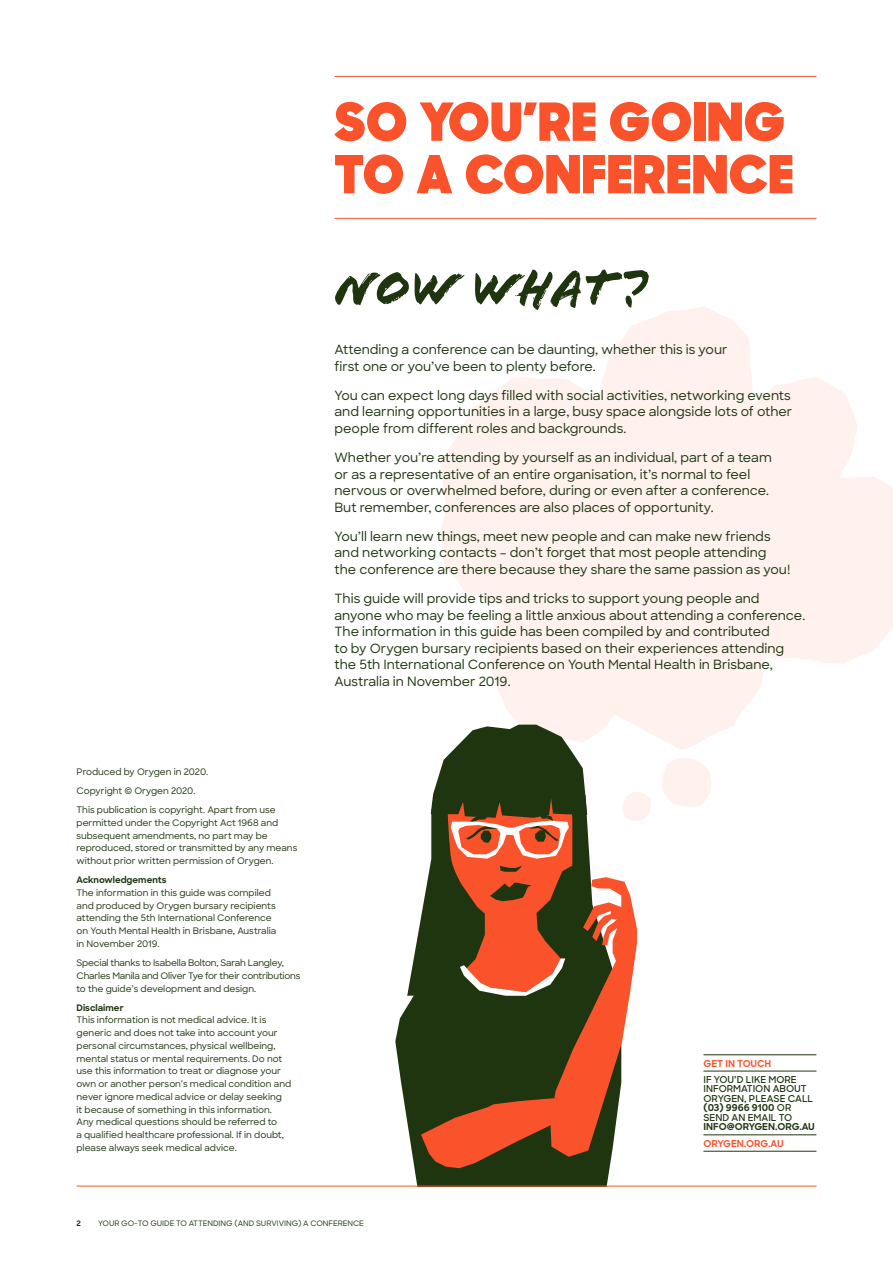
<style>
.page{position:relative;width:893px;height:1263px;background:#fff}
.page>*{position:absolute;margin:0;border:0;box-sizing:border-box;transform-origin:0 0}
.body_text{font:54px "Flood Std";color:#1e3510}
.t1{font:900 52.5px/52.5px "Sharp Sans Display No 1";letter-spacing:.04em;color:#fa532c}
.body_text-2{font:500 12.75px/16.5px "Sharp Sans";color:#1e3510}
.stack{font:600 9.45px/9.4px "Sharp Sans";color:#1e3510}
.website{font:700 9.45px "Sharp Sans";color:#fa532c}
.Get_in_touch{font:700 9.45px "Sharp Sans";letter-spacing:-.005em;color:#fa532c}
.Disclaimer{font:500 9px/12.8px "Sharp Sans";color:#1e3510}
.Disclaimer-2{font:500 9px/12.8px "Sharp Sans";letter-spacing:-.02em;color:#1e3510}
.t2{font:500 7.5px "Sharp Sans";letter-spacing:-.005em;color:#1e3510}
.t3{font:700 7.5px "Sharp Sans";color:#1e3510}
.s1{font-weight:700}
</style>
<div class="page">
<svg style="left:440px;top:306px;width:453px;height:443px;fill:#fef1ee"></svg>
<svg style="left:662px;top:758px;width:49px;height:49px"></svg>
<svg style="left:395px;top:1007px;width:226px;height:179px;fill:#1e3510"></svg>
<hr style="left:334px;top:76px;width:482px;height:1px;background:#fa532c">
<hr style="left:334px;top:218px;width:482px;height:1px;background:#fa532c">
<hr style="left:77px;top:1186px;width:739px;height:1px;background:#fa532c">
<hr style="left:703px;top:1054px;width:113px;height:1px;background:#1e3510">
<hr style="left:703px;top:1071px;width:113px;height:1px;background:#1e3510">
<hr style="left:703px;top:1134px;width:113px;height:1px;background:#1e3510">
<hr style="left:703px;top:1151px;width:113px;height:1px;background:#1e3510">
<svg style="left:407px;top:725px;width:244px;height:443px"></svg>
<p class="t1" style="left:334px;top:94px;width:460px">SO YOU’RE GOING<br>TO A CONFERENCE</p>
<p class="Disclaimer" style="left:77px;top:765px;width:133px">Produced by Orygen in 2020.</p>
<p class="Disclaimer" style="left:77px;top:784px;width:120px">Copyright © Orygen 2020.</p>
<p class="Disclaimer" style="left:77px;top:803px;width:222px">This publication is copyright. Apart from use permitted under the Copyright Act 1968 and subsequent amendments, no part may be reproduced, stored or transmitted by any means without prior written permission of Orygen.</p>
<p class="Disclaimer" style="left:77px;top:873px;width:201px"><span class="s1">Acknowledgements<br></span>The information in this guide was compiled and produced by Orygen bursary recipients attending the 5th International Conference on Youth Mental Health in Brisbane, Australia in November 2019.</p>
<p class="Disclaimer-2" style="left:77px;top:956px;width:225px">Special thanks to Isabella Bolton, Sarah Langley,<br>Charles Manila and Oliver Tye for their contributions to the guide’s development and design.</p>
<p class="Disclaimer" style="left:77px;top:1001px;width:216px"><span class="s1">Disclaimer<br></span>This information is not medical advice. It is generic and does not take into account your personal circumstances, physical wellbeing, mental status or mental requirements. Do not use this information to treat or diagnose your own or another person’s medical condition and never ignore medical advice or delay seeking<br>it because of something in this information.<br>Any medical questions should be referred to<br>a qualified healthcare professional. If in doubt, please always seek medical advice.</p>
<p class="body_text" style="left:334px;top:257px;width:313px">NOW WHAT?</p>
<p class="body_text-2" style="left:334px;top:341px;width:394px">Attending a conference can be daunting, whether this is your first one or you’ve been to plenty before.</p>
<p class="body_text-2" style="left:334px;top:386px;width:459px;text-align:justify">You can expect long days filled with social activities, networking events and learning opportunities in a large, busy space alongside lots of other people from different roles and backgrounds.</p>
<p class="body_text-2" style="left:334px;top:449px;width:439px">Whether you’re attending by yourself as an individual, part of a team or as a representative of an entire organisation, it’s normal to feel nervous or overwhelmed before, during or even after a conference.<br>But remember, conferences are also places of opportunity.</p>
<p class="body_text-2" style="left:334px;top:527px;width:457px">You’ll learn new things, meet new people and can make new friends and networking contacts – don’t forget that most people attending the conference are there because they share the same passion as you!</p>
<p class="body_text-2" style="left:334px;top:590px;width:472px">This guide will provide tips and tricks to support young people and anyone who may be feeling a little anxious about attending a conference.<br>The information in this guide has been compiled by and contributed<br>to by Orygen bursary recipients based on their experiences attending the 5th International Conference on Youth Mental Health in Brisbane, Australia in November 2019.</p>
<p class="Get_in_touch" style="left:703px;top:1056px;width:69px">GET IN TOUCH</p>
<p class="stack" style="left:703px;top:1074px;width:113px">IF YOU’D LIKE MORE<br>INFORMATION ABOUT<br>ORYGEN, PLEASE CALL <span class="s1">(03) 9966 9100</span> OR<br>SEND AN EMAIL TO<br><span class="s1">INFO@ORYGEN.ORG.AU</span></p>
<p class="website" style="left:703px;top:1136px;width:82px">ORYGEN.ORG.AU</p>
<p class="t3" style="left:77px;top:1218px;width:6px">2</p>
<p class="t2" style="left:98px;top:1218px;width:267px">YOUR GO-TO GUIDE TO ATTENDING (AND SURVIVING) A CONFERENCE</p>
</div>
